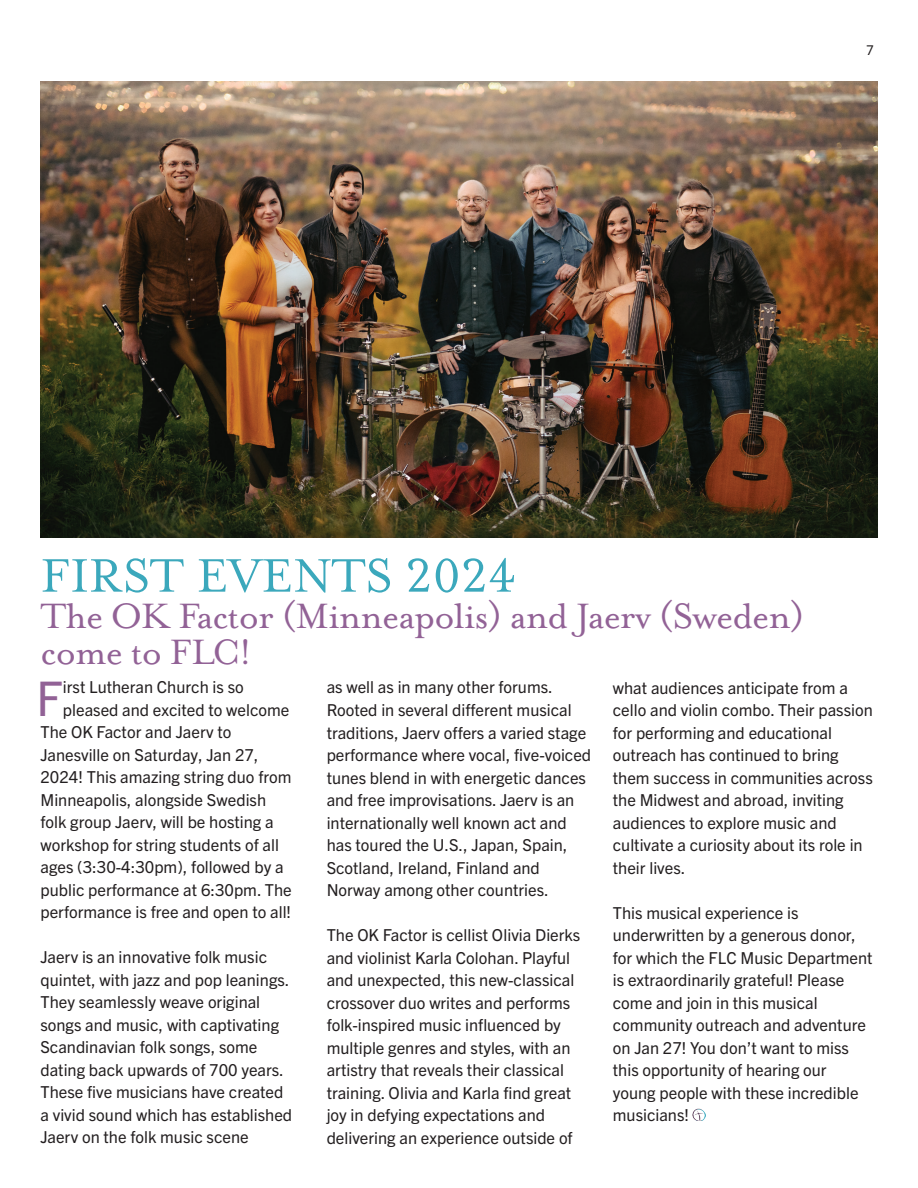
<style>
.page{position:relative;width:918px;height:1188px;background:#fff}
.page>*{position:absolute;margin:0;border:0;box-sizing:border-box;transform-origin:0 0}
.t1{font:54px "Mrs Eaves OT";color:#3ba8bc}
.t2{font:47.85px "Trade Gothic Next LT Pro";color:#926296}
.t3{font:40.5px/36px "Mrs Eaves OT";letter-spacing:-.02em;color:#926296}
.t4{font:16.5px/22.5px "Trade Gothic Next LT Pro";color:#231f20}
.t5{font:13.5px "Trade Gothic Next LT Pro";color:#231f20}
</style>
<div class="page">
<img style="left:40px;top:81px;width:837px;height:457px">
<svg style="left:693px;top:1108px;width:13px;height:13px"></svg>
<p class="t5" style="left:866px;top:41px;width:9px">7</p>
<h1 class="t1" style="left:41px;top:545px;width:478px">FIRST EVENTS 2024</h1>
<h3 class="t3" style="left:41px;top:597px;width:766px">The OK Factor (Minneapolis) and Jaerv (Sweden) come to FLC!</h3>
<h2 class="t2" style="left:36px;top:665px;width:28px">F</h2>
<p class="t4" style="left:63px;top:675px;width:182px">irst Lutheran Church is so</p>
<p class="t4" style="left:63px;top:698px;width:228px">pleased and excited to welcome</p>
<p class="t4" style="left:40px;top:720px;width:192px">The OK Factor and Jaerv to</p>
<p class="t4" style="left:40px;top:743px;width:220px">Janesville on Saturday, Jan 27,</p>
<p class="t4" style="left:40px;top:765px;width:253px">2024! This amazing string duo from</p>
<p class="t4" style="left:40px;top:788px;width:227px">Minneapolis, alongside Swedish</p>
<p class="t4" style="left:40px;top:810px;width:235px">folk group Jaerv, will be hosting a</p>
<p class="t4" style="left:40px;top:833px;width:240px">workshop for string students of all</p>
<p class="t4" style="left:40px;top:855px;width:245px">ages (3:30-4:30pm), followed by a</p>
<p class="t4" style="left:40px;top:878px;width:253px">public performance at 6:30pm. The</p>
<p class="t4" style="left:40px;top:900px;width:252px">performance is free and open to all!</p>
<p class="t4" style="left:40px;top:945px;width:253px">Jaerv is an innovative folk music quintet, with jazz and pop leanings.<br>They seamlessly weave original songs and music, with captivating Scandinavian folk songs, some dating back upwards of 700 years.<br>These five musicians have created a vivid sound which has established Jaerv on the folk music scene</p>
<p class="t4" style="left:327px;top:675px;width:266px">as well as in many other forums.<br>Rooted in several different musical traditions, Jaerv offers a varied stage performance where vocal, five-voiced tunes blend in with energetic dances and free improvisations. Jaerv is an internationally well known act and has toured the U.S., Japan, Spain, Scotland, Ireland, Finland and Norway among other countries.</p>
<p class="t4" style="left:327px;top:923px;width:255px">The OK Factor is cellist Olivia Dierks and violinist Karla Colohan. Playful and unexpected, this new-classical crossover duo writes and performs folk-inspired music influenced by multiple genres and styles, with an artistry that reveals their classical training. Olivia and Karla find great joy in defying expectations and delivering an experience outside of</p>
<p class="t4" style="left:613px;top:675px;width:261px">what audiences anticipate from a cello and violin combo. Their passion for performing and educational outreach has continued to bring them success in communities across the Midwest and abroad, inviting audiences to explore music and cultivate a curiosity about its role in their lives.</p>
<p class="t4" style="left:613px;top:900px;width:261px">This musical experience is underwritten by a generous donor, for which the FLC Music Department is extraordinarily grateful! Please come and join in this musical community outreach and adventure on Jan 27! You don’t want to miss this opportunity of hearing our young people with these incredible musicians!</p>
</div>
